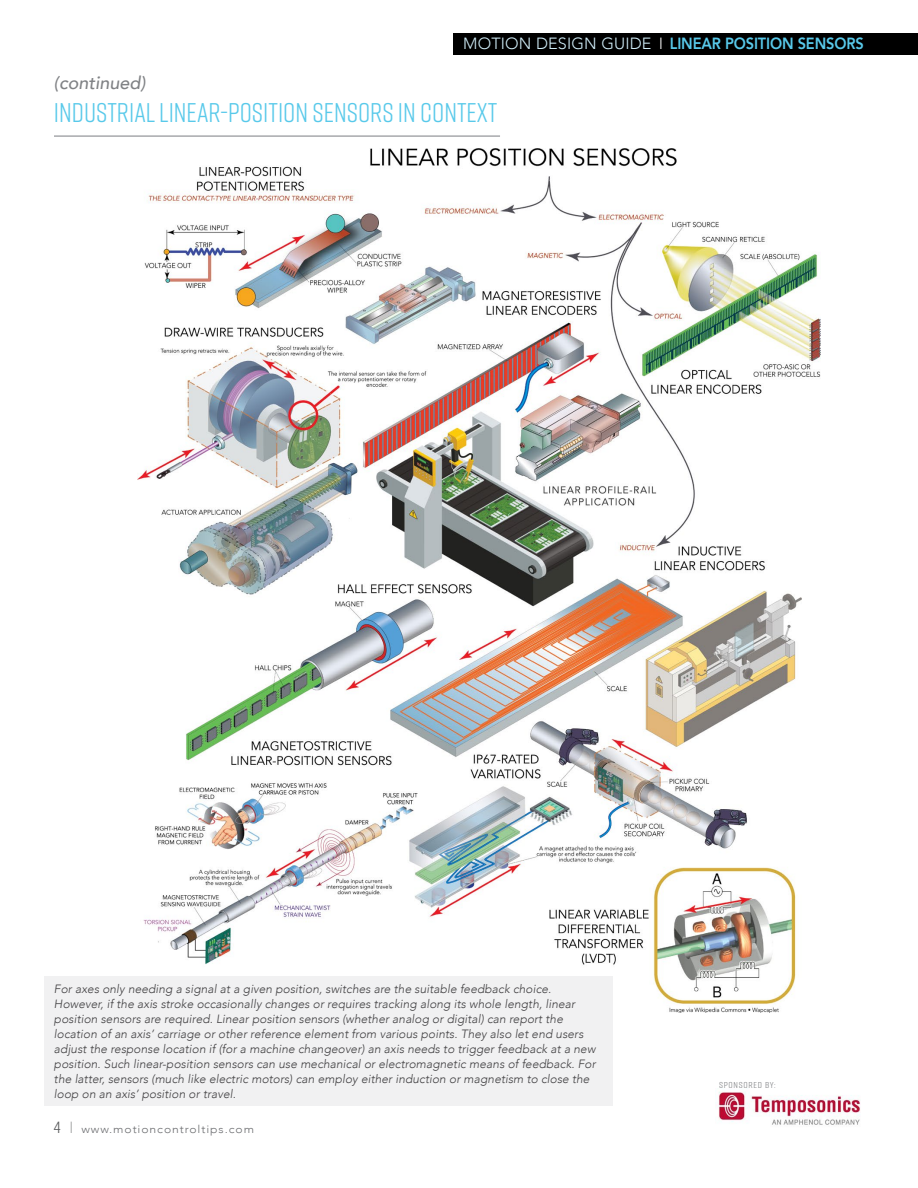
<style>
.page{position:relative;width:918px;height:1188px;background:#fff}
.page>*{position:absolute;margin:0;border:0;box-sizing:border-box;transform-origin:0 0}
.t1{font:27px "Rift";color:#58c9ea}
.t2{font:italic 500 18px "Avenir";color:#808285}
.t3{font:800 16.2px "Avenir";letter-spacing:-.01em;color:#58c9ea;scale:.9 1}
.t4{font:italic 300 12px/15px "Avenir";letter-spacing:.005em;color:#414042}
.t5{font:300 10.95px "Avenir";letter-spacing:.075em;color:#6d6e71;scale:1.11 1}
.t6{font:8.55px "Rift";letter-spacing:.075em;color:#808285;scale:1.11 1}
.s1{font-weight:300;color:#cfecf7}
.s2{font-weight:300;color:#fff}
.s3{font-family:"Rift";font-weight:400;font-size:16.2px;color:#58595b}
</style>
<div class="page">
<img style="left:717px;top:1092px;width:143px;height:33px">
<img style="left:138px;top:148px;width:682px;height:865px">
<div style="left:44px;top:977px;width:568px;height:129px;background:#f1f1f2"></div>
<div style="left:454px;top:33px;width:464px;height:22px;background:#000"></div>
<hr style="left:54px;top:135px;width:446px;height:2px;background:#a7a9ac">
<h3 class="t3" style="left:463px;top:31px;width:447px"><span class="s1">MOTION DESIGN GUIDE</span> <span class="s2">I</span> LINEAR POSITION SENSORS</h3>
<h2 class="t2" style="left:54px;top:72px;width:93px">(continued)</h2>
<h1 class="t1" style="left:54px;top:94px;width:445px">INDUSTRIAL LINEAR-POSITION SENSORS IN CONTEXT</h1>
<p class="t4" style="left:54px;top:981px;width:543px">For axes only needing a signal at a given position, switches are the suitable feedback choice.<br>However, if the axis stroke occasionally changes or requires tracking along its whole length, linear position sensors are required. Linear position sensors (whether analog or digital) can report the location of an axis’ carriage or other reference element from various points. They also let end users adjust the response location if (for a machine changeover) an axis needs to trigger feedback at a new position. Such linear-position sensors can use mechanical or electromagnetic means of feedback. For the latter, sensors (much like electric motors) can employ either induction or magnetism to close the loop on an axis’ position or travel.</p>
<p class="t5" style="left:54px;top:1123px;width:182px"><span class="s3">4 I</span> www.motioncontroltips.com</p>
<p class="t6" style="left:719px;top:1079px;width:52px">SPONSORED BY:</p>
</div>
